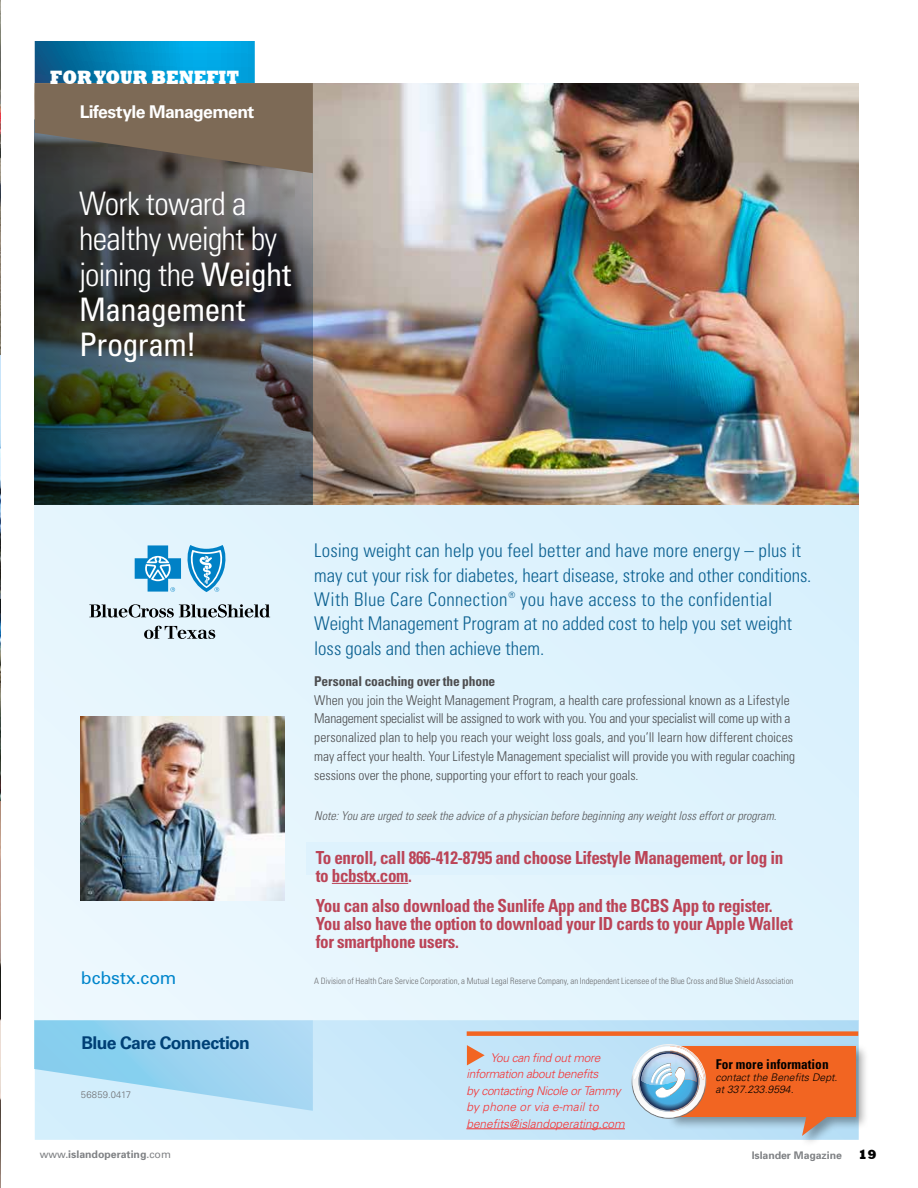
<style>
.page{position:relative;width:918px;height:1188px;background:#fff}
.page>*{position:absolute;margin:0;border:0;box-sizing:border-box;transform-origin:0 0}
.t1{font:300 condensed 32.4px/35.1px "Univers LT Std";letter-spacing:-.02em;color:#fff}
.t2{font:800 19.8px "Rockwell";color:#fff;scale:.86 1}
.t3{font:300 condensed 18.9px/24.3px "Univers LT Std";color:#0c6191}
.t4{font:700 condensed 18px/18px "Univers";letter-spacing:-.02em;color:#bb4457;scale:.95 1}
.t5{font:700 condensed 17.55px "Univers LT Std";letter-spacing:-.02em;color:#d04159}
.t6{font:700 17.55px "Univers LT Std";letter-spacing:-.035em;color:#fff}
.t7{font:700 17.55px "Univers LT Std";letter-spacing:-.035em;color:#00497c}
.t8{font:17.55px "Univers LT Std";letter-spacing:.005em;color:#0085cb}
.t9{font:300 condensed 13.5px/18.9px "Univers LT Std";letter-spacing:-.005em;color:#4d4d4f}
.t10{font:700 condensed 13.5px "Univers";color:#000}
.t11{font:italic 300 condensed 12.15px "Univers LT Std";color:#58595b}
.t12{font:italic 300 12px/16.5px "Univers";letter-spacing:-.025em;color:#f53334}
.t13{font:700 10.5px "Univers";color:#808285}
.t14{font:italic 300 10.5px/12px "Univers";color:#000}
.t15{font:300 9.45px "Univers LT Std";letter-spacing:.025em;color:#6d6e71}
.t16{font:300 condensed 8.85px "Univers LT Std";letter-spacing:.005em;color:#6d6e71}
.s1{font-weight:400}
.s2{font-weight:700}
.s3{font-family:"Rockwell";font-weight:800;font-size:13.5px;color:#000}
</style>
<div class="page">
<img style="left:0;top:599px;width:1px;height:202px">
<img style="left:0;top:0;width:1px;height:358px">
<img style="left:0;top:356px;width:1px;height:243px">
<img style="left:0;top:802px;width:1px;height:386px">
<div style="left:35px;top:440px;width:824px;height:580px;background:#e1f3fd"></div>
<img style="left:313px;top:83px;width:546px;height:422px">
<img style="left:35px;top:173px;width:278px;height:332px">
<svg style="left:35px;top:1020px;width:824px;height:120px;background:#c6e6f9"></svg>
<svg style="left:135px;top:545px;width:46px;height:47px"></svg>
<svg style="left:187px;top:545px;width:39px;height:47px"></svg>
<svg style="left:89px;top:604px;width:181px;height:14px"></svg>
<svg style="left:144px;top:626px;width:71px;height:13px"></svg>
<svg style="left:35px;top:1020px;width:278px;height:91px;background:#a6d9f3"></svg>
<img style="left:81px;top:717px;width:203px;height:184px">
<svg style="left:35px;top:41px;width:278px;height:132px;background:#5f777a"></svg>
<div style="left:467px;top:1031px;width:391px;height:5px;background:#f26522"></div>
<div style="left:667px;top:1044px;width:202px;height:104px;background:#000;opacity:.35"></div>
<div style="left:670px;top:1047px;width:186px;height:70px;background:#f26522"></div>
<svg style="left:802px;top:1117px;width:34px;height:19px"></svg>
<img style="left:632px;top:1044px;width:74px;height:75px">
<hr style="left:466px;top:1128px;width:159px;height:1px;background:#f53334">
<svg style="left:467px;top:1045px;width:18px;height:20px"></svg>
<hr style="left:332px;top:883px;width:76px;height:1px;background:#bb4457">
<p class="t2" style="left:50px;top:65px;width:221px">FOR YOUR BENEFIT</p>
<p class="t6" style="left:80px;top:101px;width:176px">Lifestyle Management</p>
<p class="t1" style="left:79px;top:186px;width:214px">Work toward a healthy weight by joining the <span class="s1">Weight<br>Management<br>Program!</span></p>
<p class="t3" style="left:314px;top:539px;width:499px">Losing weight can help you feel better and have more energy – plus it may cut your risk for diabetes, heart disease, stroke and other conditions.<br>With Blue Care Connection<sup>®</sup> you have access to the confidential Weight Management Program at no added cost to help you set weight loss goals and then achieve them.</p>
<p class="t9" style="left:314px;top:671px;width:482px"><span class="s2">Personal coaching over the phone<br></span>When you join the Weight Management Program, a health care professional known as a Lifestyle Management specialist will be assigned to work with you. You and your specialist will come up with a personalized plan to help you reach your weight loss goals, and you’ll learn how different choices may affect your health. Your Lifestyle Management specialist will provide you with regular coaching sessions over the phone, supporting your effort to reach your goals.</p>
<p class="t11" style="left:314px;top:808px;width:464px">Note: You are urged to seek the advice of a physician before beginning any weight loss effort or program.</p>
<p class="t5" style="left:314px;top:847px;width:428px">To enroll, call 866-412-8795 and choose Lifestyle Management.</p>
<p class="t4" style="left:316px;top:848px;width:494px">To enroll, call 866-412-8795 and choose Lifestyle Management, or log in to bcbstx.com.</p>
<p class="t4" style="left:316px;top:896px;width:504px">You can also download the Sunlife App and the BCBS App to register.<br>You also have the option to download your ID cards to your Apple Wallet for smartphone users.</p>
<p class="t8" style="left:81px;top:968px;width:97px">bcbstx.com</p>
<p class="t16" style="left:314px;top:975px;width:481px">A Division of Health Care Service Corporation, a Mutual Legal Reserve Company, an Independent Licensee of the Blue Cross and Blue Shield Association</p>
<p class="t7" style="left:82px;top:1032px;width:170px">Blue Care Connection</p>
<p class="t15" style="left:81px;top:1089px;width:52px">56859.0417</p>
<p class="t12" style="left:466px;top:1049px;width:160px;text-indent:24px">You can find out more information about benefits<br>by contacting Nicole or Tammy by phone or via e-mail to benefits@islandoperating.com</p>
<p class="t10" style="left:716px;top:1056px;width:114px">For more information</p>
<p class="t14" style="left:716px;top:1071px;width:123px">contact the Benefits Dept. at 337.233.9594.</p>
<p class="t13" style="left:40px;top:1148px;width:133px"><span class="s1">www.</span>islandoperating<span class="s1">.com</span></p>
<p class="t13" style="left:752px;top:1148px;width:127px">Islander Magazine <span class="s3">19</span></p>
</div>
